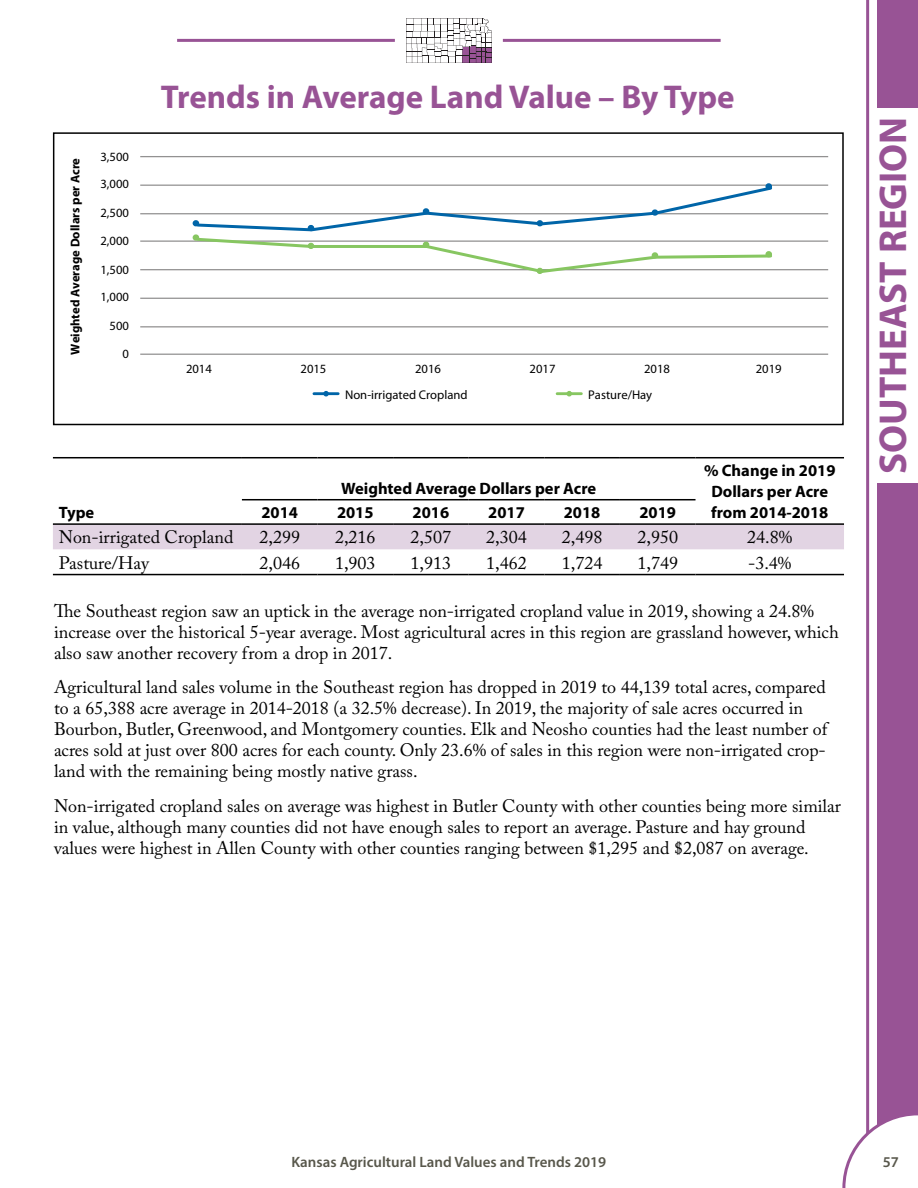
<style>
.page{position:relative;width:918px;height:1188px;background:#fff}
.page>*{position:absolute;margin:0;border:0;box-sizing:border-box;transform-origin:0 0}
.t1{font:700 39px "Myriad Pro";color:#985395}
.t2{font:700 33px "Myriad Pro";color:#985395}
.t3{font:18px/21px "Adobe Caslon Pro";color:#000}
.t4{font:700 16.5px/21px "Myriad Pro";color:#000;text-align:center}
.t5{font:600 15px "Myriad Pro";color:#58574b}
.t6{font:12.6px "Myriad Pro";color:#000}
.t7{font:700 12.6px "Myriad Pro";color:#000}
</style>
<div class="page">
<hr style="left:866px;top:0;width:3px;height:1161px;background:#985395">
<div style="left:877px;top:484px;width:41px;height:704px;background:#985395"></div>
<div style="left:877px;top:0;width:41px;height:108px;background:#985395"></div>
<svg style="left:842px;top:1112px;width:76px;height:76px"></svg>
<svg style="left:406px;top:18px;width:86px;height:45px"></svg>
<hr style="left:177px;top:39px;width:218px;height:3px;background:#985395">
<hr style="left:503px;top:39px;width:218px;height:3px;background:#985395">
<hr style="left:314px;top:392px;width:24px;height:3px;background:#0065a8">
<hr style="left:557px;top:392px;width:24px;height:3px;background:#87c661">
<svg style="left:323px;top:391px;width:6px;height:5px"></svg>
<hr style="left:140px;top:326px;width:688px;height:1px;background:#929191">
<hr style="left:140px;top:298px;width:688px;height:1px;background:#929191">
<hr style="left:140px;top:269px;width:688px;height:1px;background:#929191">
<hr style="left:140px;top:240px;width:688px;height:2px;background:#929191">
<hr style="left:140px;top:213px;width:688px;height:1px;background:#929191">
<hr style="left:140px;top:185px;width:688px;height:1px;background:#929191">
<hr style="left:140px;top:156px;width:688px;height:1px;background:#929191">
<hr style="left:140px;top:354px;width:688px;height:1px;background:#929191">
<div style="left:765px;top:183px;width:7px;height:7px;border:1px solid #0065a8;border-radius:50%"></div>
<svg style="left:193px;top:184px;width:581px;height:90px"></svg>
<div style="left:765px;top:251px;width:7px;height:6px;border:1px solid #87c661;border-radius:50%"></div>
<div style="left:53px;top:132px;width:791px;height:293px;border:2px solid #000"></div>
<div style="left:53px;top:525px;width:791px;height:24px;background:#e2d4e3"></div>
<hr style="left:242px;top:523px;width:76px;height:2px;background:#000">
<hr style="left:318px;top:523px;width:75px;height:2px;background:#000">
<hr style="left:393px;top:523px;width:76px;height:2px;background:#000">
<hr style="left:469px;top:523px;width:75px;height:2px;background:#000">
<hr style="left:544px;top:523px;width:76px;height:2px;background:#000">
<hr style="left:620px;top:523px;width:76px;height:2px;background:#000">
<hr style="left:53px;top:574px;width:189px;height:1px;background:#000">
<hr style="left:242px;top:574px;width:76px;height:1px;background:#000">
<hr style="left:318px;top:574px;width:75px;height:1px;background:#000">
<hr style="left:393px;top:574px;width:76px;height:1px;background:#000">
<hr style="left:469px;top:574px;width:75px;height:1px;background:#000">
<hr style="left:544px;top:574px;width:76px;height:1px;background:#000">
<hr style="left:620px;top:574px;width:76px;height:1px;background:#000">
<hr style="left:696px;top:574px;width:148px;height:1px;background:#000">
<hr style="left:53px;top:457px;width:189px;height:1px;background:#000">
<hr style="left:53px;top:523px;width:189px;height:2px;background:#000">
<hr style="left:696px;top:457px;width:148px;height:1px;background:#000">
<hr style="left:696px;top:523px;width:148px;height:2px;background:#000">
<hr style="left:242px;top:457px;width:76px;height:1px;background:#000">
<hr style="left:318px;top:457px;width:75px;height:1px;background:#000">
<hr style="left:393px;top:457px;width:76px;height:1px;background:#000">
<hr style="left:469px;top:457px;width:75px;height:1px;background:#000">
<hr style="left:544px;top:457px;width:76px;height:1px;background:#000">
<hr style="left:620px;top:457px;width:76px;height:1px;background:#000">
<hr style="left:242px;top:499px;width:76px;height:1px;background:#000">
<hr style="left:318px;top:499px;width:75px;height:1px;background:#000">
<hr style="left:393px;top:499px;width:76px;height:1px;background:#000">
<hr style="left:469px;top:499px;width:75px;height:1px;background:#000">
<hr style="left:544px;top:499px;width:76px;height:1px;background:#000">
<hr style="left:620px;top:499px;width:76px;height:1px;background:#000">
<p class="t7" style="left:67px;top:355px;width:198px;rotate:-90deg">Weighted Average Dollars per Acre</p>
<p class="t6" style="left:100px;top:149px;width:30px">3,500</p>
<p class="t6" style="left:100px;top:176px;width:30px">3,000</p>
<p class="t6" style="left:100px;top:205px;width:30px">2,500</p>
<p class="t6" style="left:100px;top:233px;width:30px">2,000</p>
<p class="t6" style="left:100px;top:262px;width:30px">1,500</p>
<p class="t6" style="left:100px;top:289px;width:30px">1,000</p>
<p class="t6" style="left:110px;top:318px;width:21px">500</p>
<p class="t6" style="left:123px;top:346px;width:8px">0</p>
<p class="t4" style="left:59px;top:502px;width:37px">Type</p>
<h2 class="t2" style="left:161px;top:76px;width:575px">Trends in Average Land Value – By Type</h2>
<p class="t6" style="left:186px;top:361px;width:27px">2014</p>
<p class="t6" style="left:301px;top:361px;width:27px">2015</p>
<p class="t6" style="left:415px;top:361px;width:27px">2016</p>
<p class="t6" style="left:530px;top:361px;width:27px">2017</p>
<p class="t6" style="left:644px;top:361px;width:27px">2018</p>
<p class="t6" style="left:756px;top:361px;width:27px">2019</p>
<p class="t6" style="left:345px;top:387px;width:124px">Non-irrigated Cropland</p>
<p class="t6" style="left:588px;top:387px;width:66px">Pasture/Hay</p>
<p class="t4" style="left:341px;top:477px;width:256px">Weighted Average Dollars per Acre</p>
<p class="t4" style="left:704px;top:460px;width:133px">% Change in 2019<br>Dollars per Acre</p>
<p class="t4" style="left:261px;top:502px;width:38px">2014</p>
<p class="t4" style="left:337px;top:502px;width:38px">2015</p>
<p class="t4" style="left:413px;top:502px;width:38px">2016</p>
<p class="t4" style="left:488px;top:502px;width:38px">2017</p>
<p class="t4" style="left:564px;top:502px;width:38px">2018</p>
<p class="t4" style="left:639px;top:502px;width:38px">2019</p>
<p class="t4" style="left:711px;top:502px;width:119px">from 2014-2018</p>
<p class="t3" style="left:59px;top:527px;width:176px">Non-irrigated Cropland</p>
<p class="t3" style="left:259px;top:527px;width:42px">2,299</p>
<p class="t3" style="left:335px;top:527px;width:42px">2,216</p>
<p class="t3" style="left:411px;top:527px;width:42px">2,507</p>
<p class="t3" style="left:486px;top:527px;width:42px">2,304</p>
<p class="t3" style="left:562px;top:527px;width:42px">2,498</p>
<p class="t3" style="left:637px;top:527px;width:42px">2,950</p>
<p class="t3" style="left:747px;top:527px;width:47px">24.8%</p>
<p class="t3" style="left:59px;top:552px;width:92px">Pasture/Hay</p>
<p class="t3" style="left:259px;top:552px;width:42px">2,046</p>
<p class="t3" style="left:335px;top:552px;width:42px">1,903</p>
<p class="t3" style="left:411px;top:552px;width:42px">1,913</p>
<p class="t3" style="left:486px;top:552px;width:42px">1,462</p>
<p class="t3" style="left:562px;top:552px;width:42px">1,724</p>
<p class="t3" style="left:637px;top:552px;width:42px">1,749</p>
<p class="t3" style="left:748px;top:552px;width:45px">-3.4%</p>
<p class="t3" style="left:54px;top:600px;width:786px">The Southeast region saw an uptick in the average non-irrigated cropland value in 2019, showing a 24.8% increase over the historical 5-year average. Most agricultural acres in this region are grassland however, which also saw another recovery from a drop in 2017.</p>
<p class="t3" style="left:54px;top:677px;width:775px">Agricultural land sales volume in the Southeast region has dropped in 2019 to 44,139 total acres, compared to a 65,388 acre average in 2014-2018 (a 32.5% decrease). In 2019, the majority of sale acres occurred in Bourbon, Butler, Greenwood, and Montgomery counties. Elk and Neosho counties had the least number of acres sold at just over 800 acres for each county. Only 23.6% of sales in this region were non-irrigated crop&shy;land with the remaining being mostly native grass.</p>
<p class="t3" style="left:54px;top:795px;width:789px">Non-irrigated cropland sales on average was highest in Butler County with other counties being more similar in value, although many counties did not have enough sales to report an average. Pasture and hay ground values were highest in Allen County with other counties ranging between $1,295 and $2,087 on average.</p>
<h1 class="t1" style="left:868px;top:474px;width:359px;rotate:-90deg">SOUTHEAST REGION</h1>
<p class="t5" style="left:291px;top:1152px;width:316px">Kansas Agricultural Land Values and Trends 2019</p>
<p class="t5" style="left:883px;top:1152px;width:18px">57</p>
</div>
